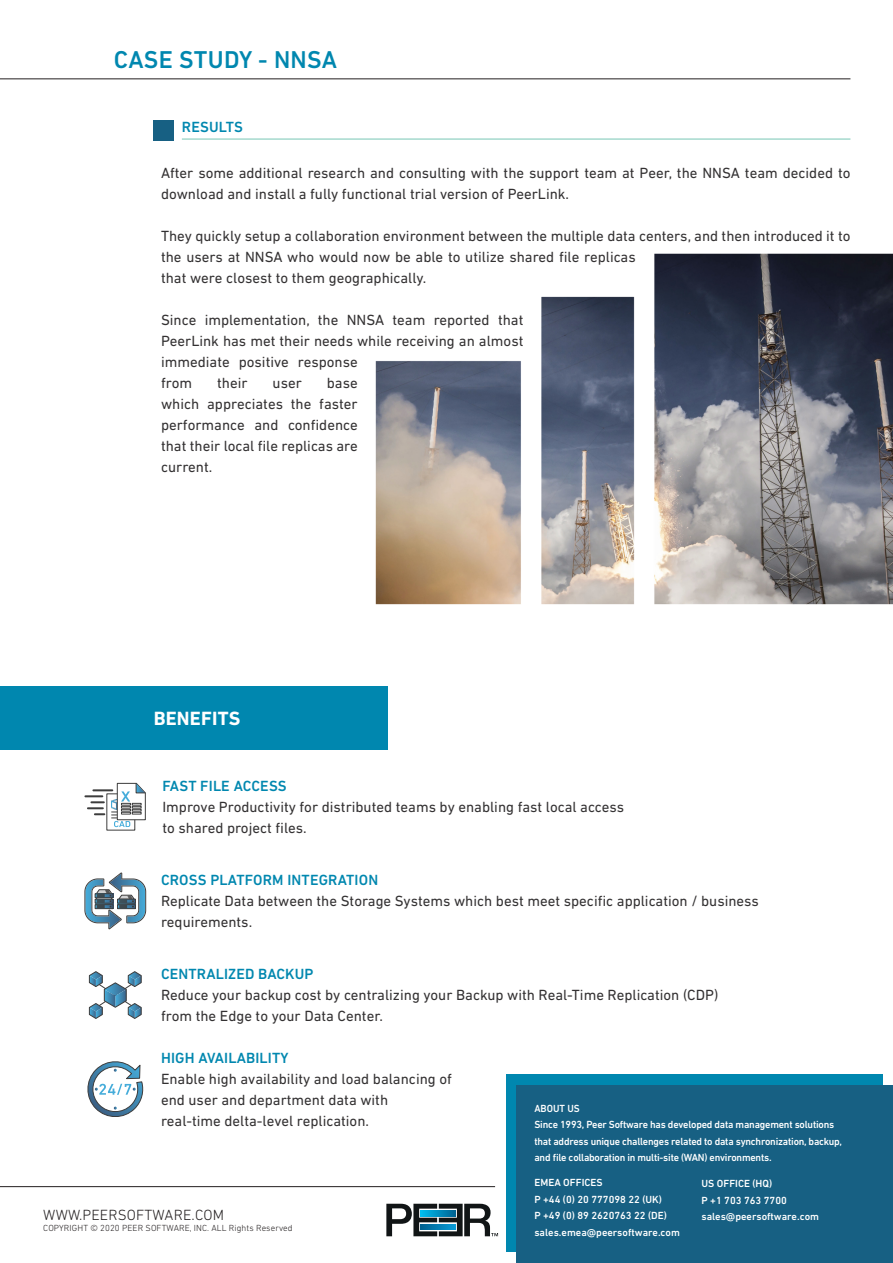
<style>
.page{position:relative;width:893px;height:1263px;background:#fff}
.page>*{position:absolute;margin:0;border:0;box-sizing:border-box;transform-origin:0 0}
.t1{font:500 24.75px "DIN Next LT Pro";letter-spacing:.01em;color:#0087af}
.t2{font:700 19.5px "DIN Next LT Pro";letter-spacing:.01em;color:#fff}
.t3{font:15px/21px "DIN Next LT Pro";color:#333132}
.t4{font:500 15px "DIN Next LT Pro";letter-spacing:.01em;color:#0087af}
.t5{font:300 15px "DIN Next LT Pro";letter-spacing:.01em;color:#231f20}
.t6{font:500 10.5px/16.5px "DIN Next LT Pro";letter-spacing:-.02em;color:#fff;scale:.96 1}
.t7{font:500 10.5px/16.5px "DIN Next LT Pro";color:#fff}
.t8{font:300 9px "DIN Next LT Pro";letter-spacing:.01em;color:#231f20}
</style>
<div class="page">
<div style="left:506px;top:1074px;width:376px;height:178px;background:#0087af"></div>
<div style="left:516px;top:1085px;width:377px;height:178px;background:#176083"></div>
<svg style="left:386px;top:1204px;width:112px;height:32px"></svg>
<svg style="left:421px;top:1210px;width:34px;height:6px"></svg>
<svg style="left:421px;top:1224px;width:34px;height:6px"></svg>
<hr style="left:0;top:1186px;width:495px;height:1px;background:#231f20">
<img style="left:375px;top:253px;width:518px;height:351px">
<div style="left:154px;top:120px;width:20px;height:21px;background:#176083"></div>
<hr style="left:182px;top:139px;width:668px;height:1px;background:#78c7b4">
<div style="left:0;top:686px;width:387px;height:64px;background:#0087af"></div>
<svg style="left:84px;top:872px;width:62px;height:57px"></svg>
<svg style="left:88px;top:971px;width:54px;height:48px"></svg>
<svg style="left:87px;top:1061px;width:57px;height:56px"></svg>
<svg style="left:85px;top:782px;width:61px;height:49px"></svg>
<hr style="left:0;top:79px;width:850px;height:1px;background:#231f20">
<h1 class="t1" style="left:114px;top:50px;width:225px">CASE STUDY - NNSA</h1>
<p class="t4" style="left:182px;top:120px;width:63px">RESULTS</p>
<p class="t3" style="left:161px;top:164px;width:691px">After some additional research and consulting with the support team at Peer, the NNSA team decided to download and install a fully functional trial version of PeerLink.</p>
<p class="t3" style="left:161px;top:227px;width:691px">They quickly setup a collaboration environment between the multiple data centers, and then introduced it to the users at NNSA who would now be able to utilize shared file replicas<br>that were closest to them geographically.</p>
<p class="t3" style="left:161px;top:311px;width:364px">Since implementation, the NNSA team reported that PeerLink has met their needs while receiving an almost immediate positive response<br>from</p>
<p class="t3" style="left:161px;top:374px;width:198px;text-align:justify;text-indent:166px">base which appreciates the faster performance and confidence that their local file replicas are current.</p>
<p class="t3" style="left:217px;top:374px;width:32px">their</p>
<p class="t3" style="left:273px;top:374px;width:31px">user</p>
<h2 class="t2" style="left:154px;top:710px;width:88px">BENEFITS</h2>
<p class="t4" style="left:162px;top:779px;width:126px">FAST FILE ACCESS</p>
<p class="t3" style="left:162px;top:797px;width:463px">Improve Productivity for distributed teams by enabling fast local access to shared project files.</p>
<p class="t4" style="left:161px;top:873px;width:219px">CROSS PLATFORM INTEGRATION</p>
<p class="t3" style="left:161px;top:891px;width:599px">Replicate Data between the Storage Systems which best meet specific application / business requirements.</p>
<p class="t4" style="left:161px;top:968px;width:154px">CENTRALIZED BACKUP</p>
<p class="t3" style="left:161px;top:986px;width:559px">Reduce your backup cost by centralizing your Backup with Real-Time Replication (CDP) from the Edge to your Data Center.</p>
<p class="t4" style="left:161px;top:1051px;width:129px">HIGH AVAILABILITY</p>
<p class="t3" style="left:161px;top:1069px;width:292px">Enable high availability and load balancing of end user and department data with<br>real-time delta-level replication.</p>
<p class="t6" style="left:534px;top:1101px;width:322px">ABOUT US<br>Since 1993, Peer Software has developed data management solutions that address unique challenges related to data synchronization, backup, and file collaboration in multi-site (WAN) environments.</p>
<p class="t7" style="left:534px;top:1175px;width:147px">EMEA OFFICES<br>P +44 (0) 20 777098 22 (UK)<br>P +49 (0) 89 2620763 22 (DE) sales.emea@peersoftware.com</p>
<p class="t7" style="left:701px;top:1176px;width:87px">US OFFICE (HQ)<br>P +1 703 763 7700</p>
<p class="t5" style="left:43px;top:1208px;width:182px">WWW.PEERSOFTWARE.COM</p>
<p class="t7" style="left:701px;top:1209px;width:119px">sales@peersoftware.com</p>
<p class="t8" style="left:43px;top:1224px;width:251px">COPYRIGHT © 2020 PEER SOFTWARE, INC. ALL Rights Reserved</p>
</div>
